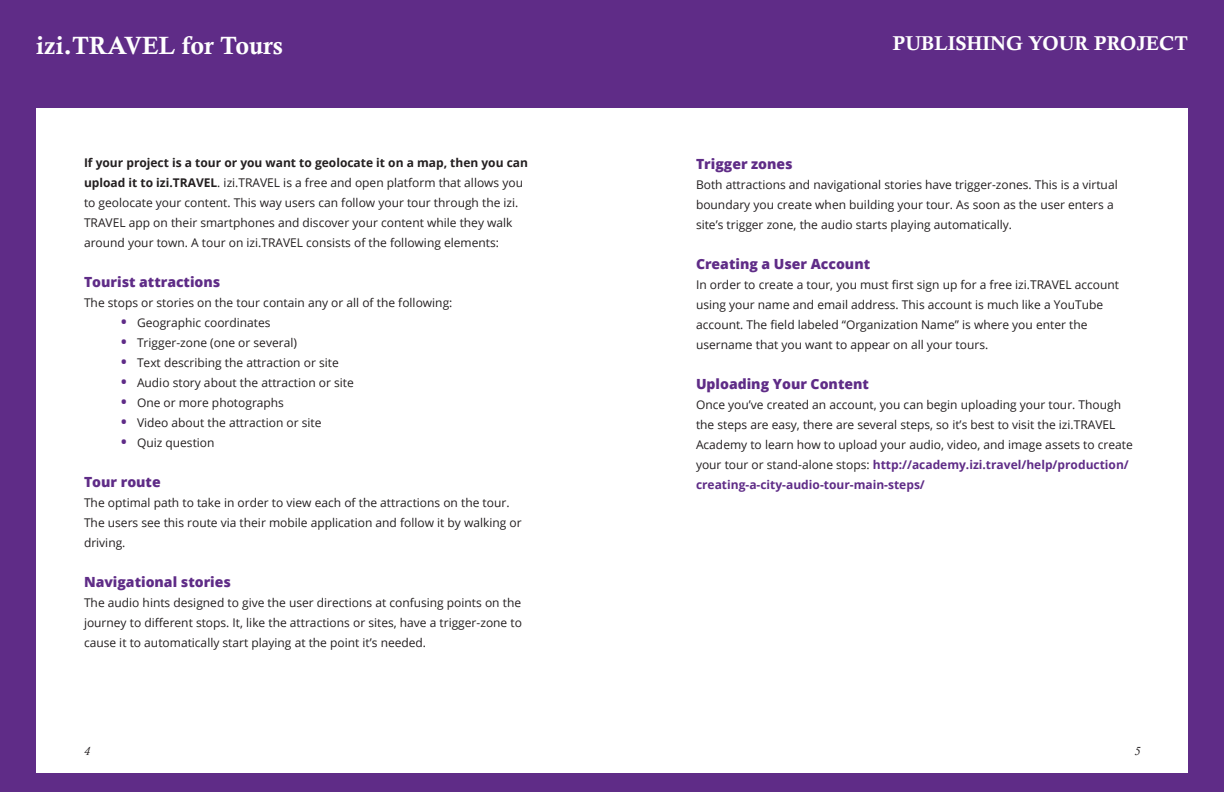
<style>
.page{position:relative;width:1224px;height:792px;background:#5f2c87}
.page>*{position:absolute;margin:0;border:0;box-sizing:border-box;transform-origin:0 0}
.t1{font:25px "Calis MT Bol";color:#fff}
.t2{font:20px "Calis MT Bol";color:#fff}
.t3{font:800 14px "Open Sans";color:#5f2c87}
.t4{font:12px/20px "Open Sans";color:#231f20}
.t5{font:italic 12px "Calisto";color:#231f20}
.s1{font-weight:700}
.s2{font-size:20px;color:#5f2c87}
.s3{font-weight:700;color:#5f2c87}
</style>
<div class="page">
<div style="left:36px;top:108px;width:1152px;height:665px;background:#fff"></div>
<h1 class="t1" style="left:36px;top:31px;width:249px">izi.TRAVEL for Tours</h1>
<h2 class="t2" style="left:893px;top:32px;width:297px">PUBLISHING YOUR PROJECT</h2>
<p class="t4" style="left:84px;top:152px;width:446px"><span class="s1">If your project is a tour or you want to geolocate it on a map, then you can upload it to izi.TRAVEL</span>. izi.TRAVEL is a free and open platform that allows you to geolocate your content. This way users can follow your tour through the izi.<br>TRAVEL app on their smartphones and discover your content while they walk around your town. A tour on izi.TRAVEL consists of the following elements:</p>
<p class="t3" style="left:84px;top:271px;width:138px">Tourist attractions</p>
<p class="t4" style="left:84px;top:292px;width:370px">The stops or stories on the tour contain any or all of the following:</p>
<p class="t4" style="left:120px;top:312px;width:152px"><span class="s2">•</span> Geographic coordinates</p>
<p class="t4" style="left:120px;top:332px;width:178px"><span class="s2">•</span> Trigger-zone (one or several)</p>
<p class="t4" style="left:120px;top:352px;width:220px"><span class="s2">•</span> Text describing the attraction or site</p>
<p class="t4" style="left:120px;top:372px;width:235px"><span class="s2">•</span> Audio story about the attraction or site</p>
<p class="t4" style="left:120px;top:392px;width:166px"><span class="s2">•</span> One or more photographs</p>
<p class="t4" style="left:120px;top:412px;width:203px"><span class="s2">•</span> Video about the attraction or site</p>
<p class="t4" style="left:120px;top:432px;width:96px"><span class="s2">•</span> Quiz question</p>
<p class="t3" style="left:84px;top:471px;width:78px">Tour route</p>
<p class="t4" style="left:84px;top:492px;width:439px">The optimal path to take in order to view each of the attractions on the tour.<br>The users see this route via their mobile application and follow it by walking or driving.</p>
<p class="t3" style="left:84px;top:571px;width:148px">Navigational stories</p>
<p class="t4" style="left:84px;top:592px;width:439px;text-align:justify">The audio hints designed to give the user directions at confusing points on the journey to different stops. It, like the attractions or sites, have a trigger-zone to cause it to automatically start playing at the point it’s needed.</p>
<p class="t3" style="left:696px;top:153px;width:98px">Trigger zones</p>
<p class="t4" style="left:696px;top:174px;width:423px">Both attractions and navigational stories have trigger-zones. This is a virtual boundary you create when building your tour. As soon as the user enters a site’s trigger zone, the audio starts playing automatically.</p>
<p class="t3" style="left:696px;top:253px;width:176px">Creating a User Account</p>
<p class="t4" style="left:696px;top:274px;width:425px">In order to create a tour, you must first sign up for a free izi.TRAVEL account using your name and email address. This account is much like a YouTube account. The field labeled “Organization Name” is where you enter the username that you want to appear on all your tours.</p>
<p class="t3" style="left:696px;top:373px;width:174px">Uploading Your Content</p>
<p class="t4" style="left:696px;top:394px;width:438px">Once you’ve created an account, you can begin uploading your tour. Though the steps are easy, there are several steps, so it’s best to visit the izi.TRAVEL Academy to learn how to upload your audio, video, and image assets to create your tour or stand-alone stops: <span class="s3">http://academy.izi.travel/help/production/ creating-a-city-audio-tour-main-steps/</span></p>
<p class="t5" style="left:84px;top:744px;width:7px">4</p>
<p class="t5" style="left:1134px;top:744px;width:7px">5</p>
</div>
